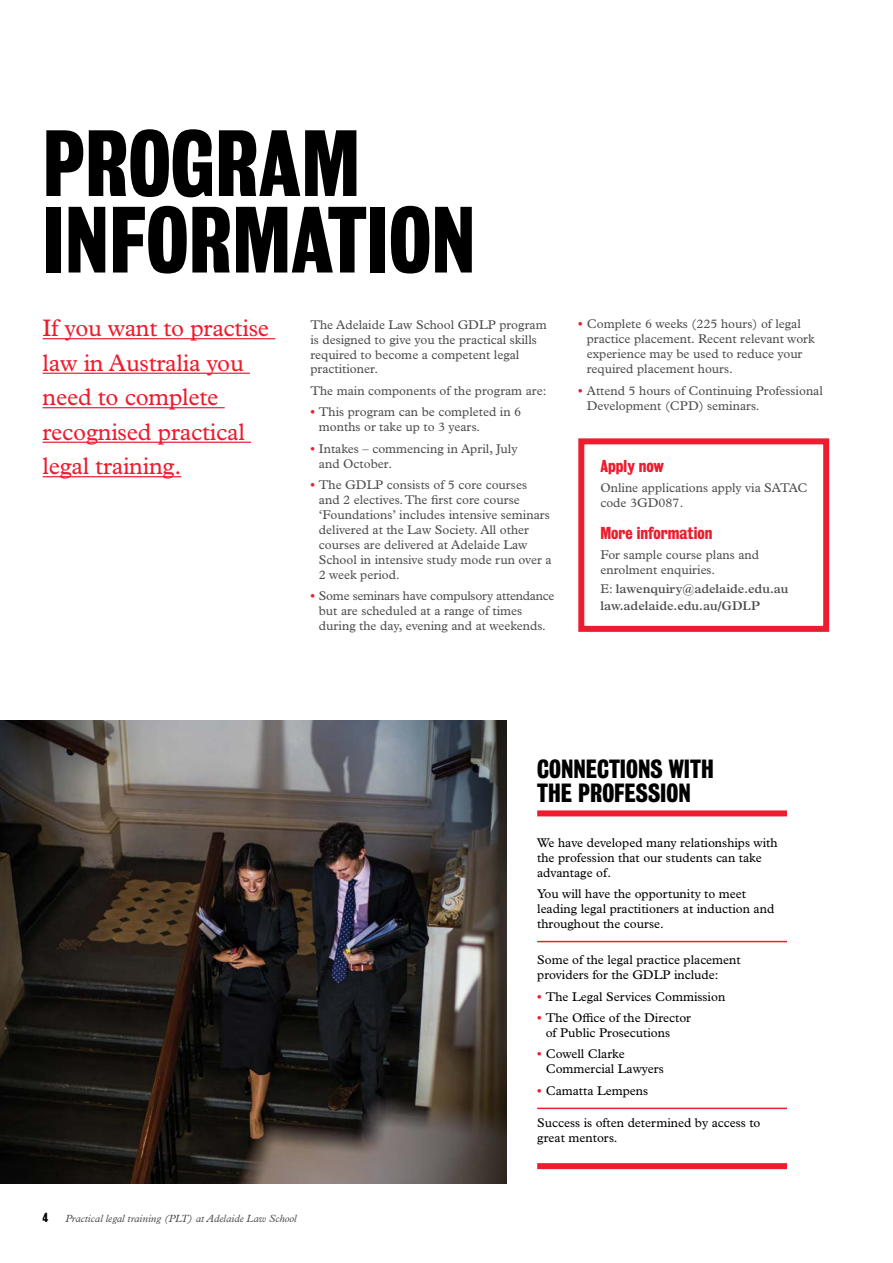
<style>
.page{position:relative;width:893px;height:1263px;background:#fff}
.page>*{position:absolute;margin:0;border:0;box-sizing:border-box;transform-origin:0 0}
.t1{font:700 85.5px/76.5px "Bureau Grot Condensed";color:#000}
.t2{font:24px/34.5px "Plantin MT Std";letter-spacing:-.01em;color:#ed1c2e}
.t3{font:700 24px/24px "Bureau Grot Condensed";color:#000}
.t4{font:700 15.75px "Bureau Grot Condensed";color:#ed1c2e}
.t5{font:12.75px/15px "Plantin MT Std";color:#4d4d4f}
.t6{font:12.75px/15px "Plantin MT Std";color:#000}
.t7{font:600 12.75px/17.1px "Plantin MT Std";color:#4d4d4f}
.t8{font:700 12px "Bureau Grot Condensed";color:#000}
.t9{font:italic 10.5px "Plantin MT Std";color:#4d4d4f}
.s1{font-weight:700;color:#ed1c2e}
.s2{font-weight:400}
</style>
<div class="page">
<img style="left:0;top:721px;width:506px;height:463px">
<hr style="left:43px;top:338px;width:232px;height:1px;background:#ed1c2e">
<hr style="left:43px;top:373px;width:207px;height:1px;background:#ed1c2e">
<hr style="left:43px;top:407px;width:182px;height:1px;background:#ed1c2e">
<hr style="left:43px;top:442px;width:208px;height:1px;background:#ed1c2e">
<hr style="left:43px;top:476px;width:138px;height:1px;background:#ed1c2e">
<div style="left:537px;top:810px;width:250px;height:6px;background:#ed1c2e"></div>
<hr style="left:537px;top:941px;width:250px;height:1px;background:#ed1c2e">
<hr style="left:537px;top:1107px;width:250px;height:2px;background:#ed1c2e">
<div style="left:537px;top:1163px;width:250px;height:6px;background:#ed1c2e"></div>
<div style="left:578px;top:438px;width:251px;height:194px;border:6px solid #ed1c2e"></div>
<h1 class="t1" style="left:43px;top:125px;width:435px">PROGRAM<br>INFORMATION</h1>
<h2 class="t2" style="left:43px;top:311px;width:228px">If you want to practise law in Australia you need to complete recognised practical legal training.</h2>
<p class="t5" style="left:310px;top:317px;width:238px">The Adelaide Law School GDLP program is designed to give you the practical skills required to become a competent legal practitioner.</p>
<p class="t5" style="left:310px;top:383px;width:237px">The main components of the program are:</p>
<p class="t5" style="left:319px;top:405px;width:204px;text-indent:-9px"><span class="s1">•</span> This program can be completed in 6 months or take up to 3 years.</p>
<p class="t5" style="left:319px;top:441px;width:200px;text-indent:-9px"><span class="s1">•</span> Intakes – commencing in April, July and October.</p>
<p class="t5" style="left:319px;top:477px;width:234px;text-indent:-9px"><span class="s1">•</span> The GDLP consists of 5 core courses<br>and 2 electives. The first core course ‘Foundations’ includes intensive seminars delivered at the Law Society. All other courses are delivered at Adelaide Law School in intensive study mode run over a 2 week period.</p>
<p class="t5" style="left:319px;top:589px;width:237px;text-indent:-9px"><span class="s1">•</span> Some seminars have compulsory attendance but are scheduled at a range of times during the day, evening and at weekends.</p>
<p class="t5" style="left:587px;top:317px;width:229px;text-indent:-9px"><span class="s1">•</span> Complete 6 weeks (225 hours) of legal practice placement. Recent relevant work experience may be used to reduce your required placement hours.</p>
<p class="t5" style="left:587px;top:383px;width:238px;text-indent:-9px"><span class="s1">•</span> Attend 5 hours of Continuing Professional<br>Development (CPD) seminars.</p>
<p class="t4" style="left:600px;top:457px;width:65px">Apply now</p>
<p class="t5" style="left:600px;top:480px;width:209px">Online applications apply via SATAC code 3GD087.</p>
<p class="t4" style="left:600px;top:524px;width:113px">More information</p>
<p class="t5" style="left:600px;top:547px;width:160px">For sample course plans and enrolment enquiries.</p>
<p class="t7" style="left:600px;top:580px;width:190px"><span class="s2">E:</span> lawenquiry@adelaide.edu.au law.adelaide.edu.au/GDLP</p>
<p class="t8" style="left:43px;top:1210px;width:7px">4</p>
<p class="t9" style="left:65px;top:1212px;width:233px">Practical legal training (PLT) at Adelaide Law School</p>
<h2 class="t3" style="left:537px;top:757px;width:178px">CONNECTIONS WITH<br>THE PROFESSION</h2>
<p class="t6" style="left:537px;top:835px;width:242px">We have developed many relationships with the profession that our students can take advantage of.</p>
<p class="t6" style="left:537px;top:886px;width:239px">You will have the opportunity to meet leading legal practitioners at induction and throughout the course.</p>
<p class="t6" style="left:537px;top:953px;width:205px">Some of the legal practice placement providers for the GDLP include:</p>
<p class="t6" style="left:537px;top:989px;width:190px"><span class="s1">•</span> The Legal Services Commission</p>
<p class="t6" style="left:546px;top:1010px;width:147px;text-indent:-9px"><span class="s1">•</span> The Office of the Director of Public Prosecutions</p>
<p class="t6" style="left:546px;top:1047px;width:120px;text-indent:-9px"><span class="s1">•</span> Cowell Clarke<br>Commercial Lawyers</p>
<p class="t6" style="left:537px;top:1083px;width:112px"><span class="s1">•</span> Camatta Lempens</p>
<p class="t6" style="left:537px;top:1115px;width:225px">Success is often determined by access to great mentors.</p>
</div>
